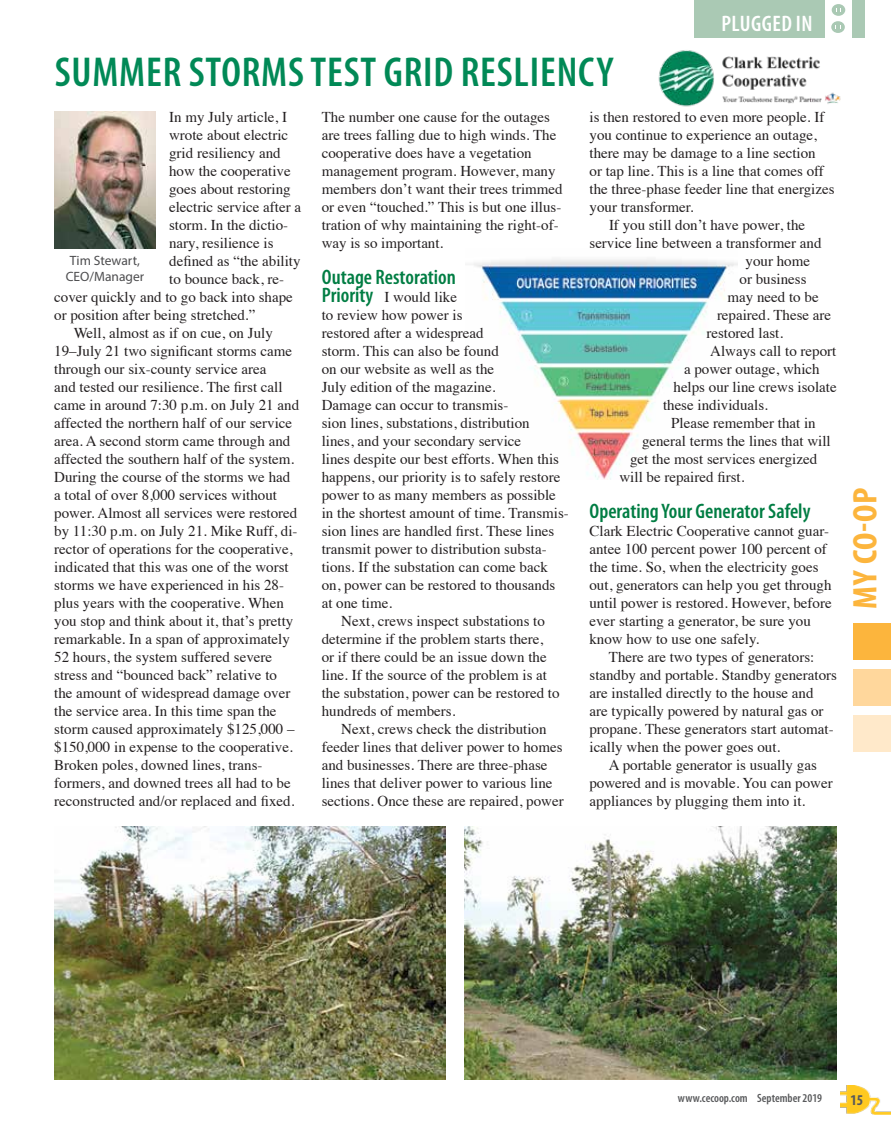
<style>
.page{position:relative;width:891px;height:1134px;background:#fff}
.page>*{position:absolute;margin:0;border:0;box-sizing:border-box;transform-origin:0 0}
.t1{font:600 condensed 42px "Myriad Pro";letter-spacing:.02em;color:#018956}
.t2{font:700 condensed 34.2px "Myriad Pro";color:#fcb53d;scale:1.05 1}
.t3{font:600 condensed 22.5px "Myriad Pro";letter-spacing:.02em;color:#fff}
.t4{font:600 condensed 21px "Myriad Pro";color:#007d43}
.t5{font:15px/18px "Times";color:#231f20}
.t6{font:700 condensed 15px "Myriad Pro";color:#58595b}
.t7{font:13.5px/16.2px "Myriad Pro";color:#4d4d4f;text-align:center}
.t8{font:600 condensed 12px "Myriad Pro";color:#58595b}
.s1{font-family:"Myriad Pro";font-weight:600;font-stretch:condensed;font-size:21px;color:#007d43}
</style>
<div class="page">
<img style="left:473px;top:259px;width:265px;height:221px">
<img style="left:840px;top:1085px;width:51px;height:30px">
<div style="left:694px;top:0;width:170px;height:37px;background:#aac9b4"></div>
<div style="left:825px;top:0;width:27px;height:38px;background:#fff"></div>
<div style="left:832px;top:4px;width:13px;height:12px;background:#aac9b4;border-radius:50%"></div>
<div style="left:831px;top:21px;width:14px;height:12px;background:#aac9b4;border-radius:50%"></div>
<div style="left:854px;top:623px;width:37px;height:37px;background:#fcb53d"></div>
<div style="left:854px;top:669px;width:37px;height:37px;background:#ffd79c"></div>
<div style="left:854px;top:715px;width:37px;height:37px;background:#ffe9ca"></div>
<img style="left:658px;top:50px;width:183px;height:57px">
<img style="left:54px;top:111px;width:102px;height:137px">
<img style="left:54px;top:826px;width:392px;height:254px">
<img style="left:464px;top:826px;width:373px;height:254px">
<h3 class="t3" style="left:722px;top:9px;width:93px">PLUGGED IN</h3>
<h1 class="t1" style="left:55px;top:46px;width:560px">SUMMER STORMS TEST GRID RESLIENCY</h1>
<p class="t5" style="left:590px;top:107px;width:236px">is then restored to even more people. If</p>
<p class="t5" style="left:590px;top:125px;width:229px">you continue to experience an outage,</p>
<p class="t5" style="left:590px;top:143px;width:228px">there may be damage to a line section</p>
<p class="t5" style="left:590px;top:161px;width:236px">or tap line. This is a line that comes off</p>
<p class="t5" style="left:590px;top:179px;width:247px">the three-phase feeder line that energizes</p>
<p class="t5" style="left:590px;top:197px;width:106px">your transformer.</p>
<p class="t5" style="left:609px;top:215px;width:198px">If you still don’t have power, the</p>
<p class="t5" style="left:590px;top:233px;width:234px">service line between a transformer and</p>
<p class="t5" style="left:746px;top:251px;width:66px">your home</p>
<p class="t5" style="left:740px;top:269px;width:69px">or business</p>
<p class="t5" style="left:728px;top:287px;width:93px">may need to be</p>
<p class="t5" style="left:717px;top:305px;width:116px">repaired. These are</p>
<p class="t5" style="left:706px;top:323px;width:78px">restored last.</p>
<p class="t5" style="left:710px;top:341px;width:128px">Always call to report</p>
<p class="t5" style="left:684px;top:359px;width:137px">a power outage, which</p>
<p class="t5" style="left:674px;top:377px;width:165px">helps our line crews isolate</p>
<p class="t5" style="left:663px;top:395px;width:106px">these individuals.</p>
<p class="t5" style="left:671px;top:413px;width:146px">Please remember that in</p>
<p class="t5" style="left:642px;top:431px;width:190px">general terms the lines that will</p>
<p class="t5" style="left:630px;top:449px;width:189px">get the most services energized</p>
<p class="t5" style="left:620px;top:467px;width:126px">will be repaired first.</p>
<h3 class="t4" style="left:590px;top:498px;width:222px">Operating Your Generator Safely</h3>
<p class="t5" style="left:589px;top:521px;width:244px">Clark Electric Cooperative cannot guar&shy;antee 100 percent power 100 percent of the time. So, when the electricity goes out, generators can help you get through until power is restored. However, before ever starting a generator, be sure you know how to use one safely.</p>
<p class="t5" style="left:589px;top:647px;width:249px;text-indent:20px">There are two types of generators: standby and portable. Standby generators are installed directly to the house and<br>are typically powered by natural gas or propane. These generators start automat&shy;ically when the power goes out.</p>
<p class="t5" style="left:589px;top:755px;width:245px;text-indent:20px">A portable generator is usually gas powered and is movable. You can power appliances by plugging them into it.</p>
<p class="t5" style="left:169px;top:107px;width:119px">In my July article, I</p>
<p class="t5" style="left:169px;top:125px;width:121px">wrote about electric</p>
<p class="t5" style="left:169px;top:143px;width:113px">grid resiliency and</p>
<p class="t5" style="left:169px;top:161px;width:123px">how the cooperative</p>
<p class="t5" style="left:169px;top:179px;width:123px">goes about restoring</p>
<p class="t5" style="left:169px;top:197px;width:134px">electric service after a</p>
<p class="t5" style="left:169px;top:215px;width:121px">storm. In the dictio-</p>
<p class="t5" style="left:169px;top:233px;width:106px">nary, resilience is</p>
<p class="t5" style="left:169px;top:251px;width:133px">defined as “the ability</p>
<p class="t5" style="left:169px;top:269px;width:116px">to bounce back, re-</p>
<p class="t5" style="left:54px;top:287px;width:240px">cover quickly and to go back into shape</p>
<p class="t5" style="left:54px;top:305px;width:203px">or position after being stretched.”</p>
<p class="t5" style="left:74px;top:323px;width:201px">Well, almost as if on cue, on July</p>
<p class="t5" style="left:54px;top:341px;width:239px">19–July 21 two significant storms came</p>
<p class="t5" style="left:54px;top:359px;width:214px">through our six-county service area</p>
<p class="t5" style="left:54px;top:377px;width:230px">and tested our resilience. The first call</p>
<p class="t5" style="left:54px;top:395px;width:246px">came in around 7:30 p.m. on July 21 and</p>
<p class="t5" style="left:54px;top:413px;width:239px">affected the northern half of our service</p>
<p class="t5" style="left:54px;top:431px;width:238px">area. A second storm came through and</p>
<p class="t5" style="left:54px;top:449px;width:242px">affected the southern half of the system.</p>
<p class="t5" style="left:54px;top:467px;width:238px">During the course of the storms we had</p>
<p class="t5" style="left:54px;top:485px;width:224px">a total of over 8,000 services without</p>
<p class="t5" style="left:54px;top:503px;width:245px">power. Almost all services were restored</p>
<p class="t5" style="left:54px;top:521px;width:245px">by 11:30 p.m. on July 21. Mike Ruff, di-</p>
<p class="t5" style="left:54px;top:539px;width:240px">rector of operations for the cooperative,</p>
<p class="t5" style="left:54px;top:557px;width:236px">indicated that this was one of the worst</p>
<p class="t5" style="left:54px;top:575px;width:231px">storms we have experienced in his 28-</p>
<p class="t5" style="left:54px;top:593px;width:231px">plus years with the cooperative. When</p>
<p class="t5" style="left:54px;top:611px;width:241px">you stop and think about it, that’s pretty</p>
<p class="t5" style="left:54px;top:629px;width:237px">remarkable. In a span of approximately</p>
<p class="t5" style="left:54px;top:647px;width:220px">52 hours, the system suffered severe</p>
<p class="t5" style="left:54px;top:665px;width:224px">stress and “bounced back” relative to</p>
<p class="t5" style="left:54px;top:683px;width:238px">the amount of widespread damage over</p>
<p class="t5" style="left:54px;top:701px;width:224px">the service area. In this time span the</p>
<p class="t5" style="left:54px;top:719px;width:242px">storm caused approximately $125,000 –</p>
<p class="t5" style="left:54px;top:737px;width:240px">$150,000 in expense to the cooperative.</p>
<p class="t5" style="left:54px;top:755px;width:210px">Broken poles, downed lines, trans-</p>
<p class="t5" style="left:54px;top:773px;width:238px">formers, and downed trees all had to be</p>
<p class="t5" style="left:54px;top:791px;width:242px">reconstructed and/or replaced and fixed.</p>
<p class="t5" style="left:322px;top:107px;width:242px">The number one cause for the outages are trees falling due to high winds. The cooperative does have a vegetation management program. However, many members don’t want their trees trimmed or even “touched.” This is but one illus&shy;tration of why maintaining the right-of&shy;way is so important.</p>
<h3 class="t4" style="left:322px;top:264px;width:136px">Outage Restoration</h3>
<p class="t5" style="left:322px;top:287px;width:137px"><span class="s1">Priority</span> I would like</p>
<p class="t5" style="left:322px;top:305px;width:142px">to review how power is</p>
<p class="t5" style="left:322px;top:323px;width:164px">restored after a widespread</p>
<p class="t5" style="left:322px;top:341px;width:179px">storm. This can also be found</p>
<p class="t5" style="left:322px;top:359px;width:174px">on our website as well as the</p>
<p class="t5" style="left:322px;top:377px;width:175px">July edition of the magazine.</p>
<p class="t5" style="left:322px;top:395px;width:188px">Damage can occur to transmis-</p>
<p class="t5" style="left:322px;top:413px;width:209px">sion lines, substations, distribution</p>
<p class="t5" style="left:322px;top:431px;width:201px">lines, and your secondary service</p>
<p class="t5" style="left:322px;top:449px;width:239px">lines despite our best efforts. When this</p>
<p class="t5" style="left:322px;top:467px;width:240px">happens, our priority is to safely restore</p>
<p class="t5" style="left:322px;top:485px;width:236px">power to as many members as possible</p>
<p class="t5" style="left:322px;top:503px;width:249px">in the shortest amount of time. Transmis-</p>
<p class="t5" style="left:322px;top:521px;width:234px">sion lines are handled first. These lines</p>
<p class="t5" style="left:322px;top:539px;width:226px">transmit power to distribution substa-</p>
<p class="t5" style="left:322px;top:557px;width:228px">tions. If the substation can come back</p>
<p class="t5" style="left:322px;top:575px;width:235px">on, power can be restored to thousands</p>
<p class="t5" style="left:322px;top:593px;width:72px">at one time.</p>
<p class="t5" style="left:341px;top:611px;width:205px">Next, crews inspect substations to</p>
<p class="t5" style="left:322px;top:629px;width:223px">determine if the problem starts there,</p>
<p class="t5" style="left:322px;top:647px;width:226px">or if there could be an issue down the</p>
<p class="t5" style="left:322px;top:665px;width:227px">line. If the source of the problem is at</p>
<p class="t5" style="left:322px;top:683px;width:239px">the substation, power can be restored to</p>
<p class="t5" style="left:322px;top:701px;width:135px">hundreds of members.</p>
<p class="t5" style="left:341px;top:719px;width:207px">Next, crews check the distribution</p>
<p class="t5" style="left:322px;top:737px;width:242px">feeder lines that deliver power to homes</p>
<p class="t5" style="left:322px;top:755px;width:227px">and businesses. There are three-phase</p>
<p class="t5" style="left:322px;top:773px;width:232px">lines that deliver power to various line</p>
<p class="t5" style="left:322px;top:791px;width:243px">sections. Once these are repaired, power</p>
<p class="t7" style="left:66px;top:252px;width:80px">Tim Stewart,<br>CEO/Manager</p>
<h2 class="t2" style="left:844px;top:609px;width:117px;rotate:-90deg">MY CO-OP</h2>
<p class="t8" style="left:678px;top:1091px;width:146px">www.cecoop.com September 2019</p>
<p class="t6" style="left:850px;top:1090px;width:14px">15</p>
</div>
